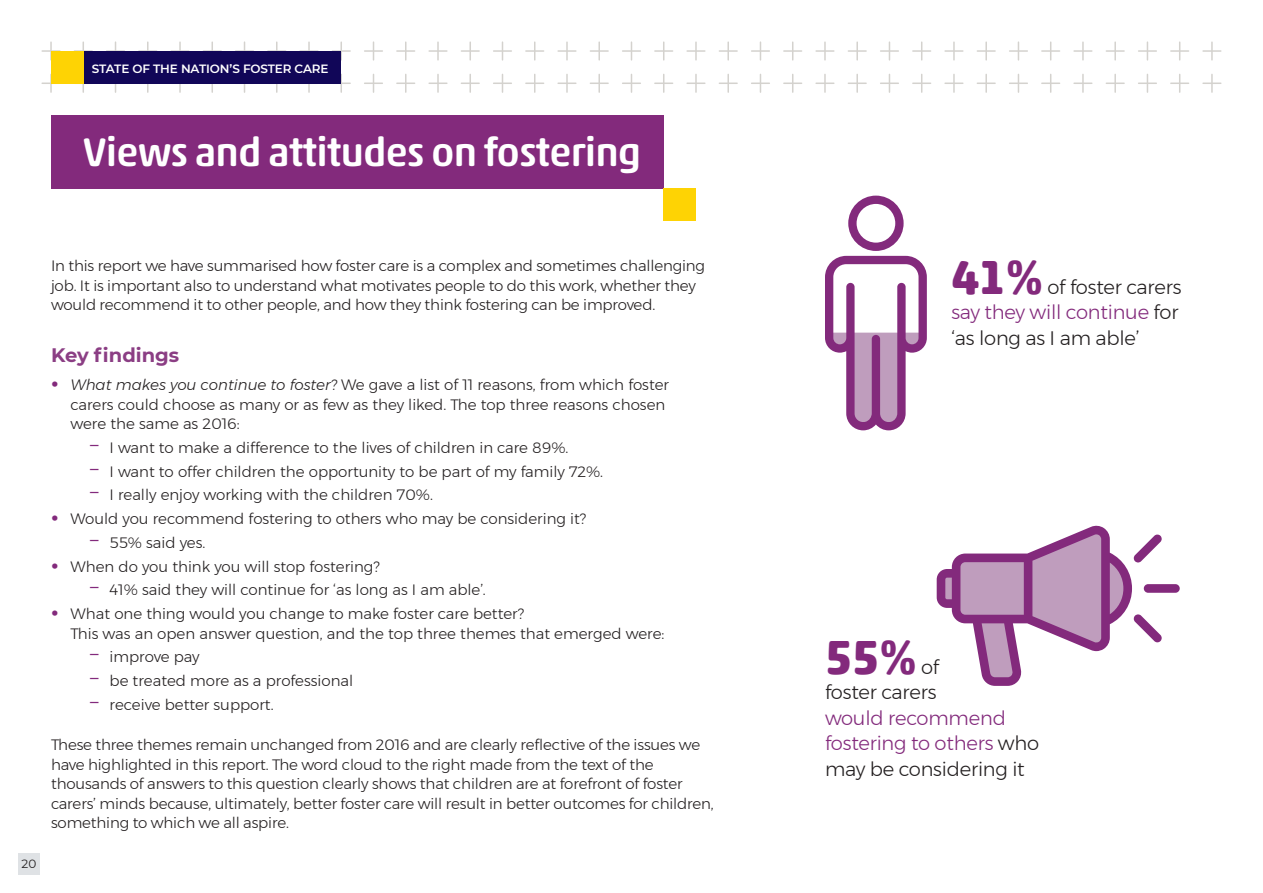
<style>
.page{position:relative;width:1263px;height:893px;background:#fff}
.page>*{position:absolute;margin:0;border:0;box-sizing:border-box;transform-origin:0 0}
.t1{font:700 48px "Akko Rounded Pro";color:#832a7c}
.t2{font:500 40.5px "Akko Rounded Pro";letter-spacing:-.02em;color:#fff}
.t3{font:300 19.5px/25.5px "Montserrat";letter-spacing:-.01em;color:#231f20}
.t4{font:300 19.5px/25.5px "Montserrat";letter-spacing:-.01em;color:#832a7c}
.t5{font:700 19.5px "Montserrat";color:#8b3e84}
.t6{font:300 15px/19.5px "Montserrat";letter-spacing:-.01em;color:#231f20}
.t7{font:600 12px "Montserrat";letter-spacing:-.01em;color:#fff}
.t8{font:12px "Montserrat";color:#231f20}
.s1{font-weight:700;font-size:21px;color:#832a7c}
.s2{font-style:italic}
.s3{font-size:21px;color:#832a7c}
.s4{color:#832a7c}
.s5{color:#231f20}
</style>
<div class="page">
<svg style="left:42px;top:42px;width:18px;height:18px"></svg>
<svg style="left:74px;top:42px;width:18px;height:9px"></svg>
<svg style="left:107px;top:42px;width:17px;height:9px"></svg>
<svg style="left:139px;top:42px;width:18px;height:9px"></svg>
<svg style="left:171px;top:42px;width:18px;height:9px"></svg>
<svg style="left:203px;top:42px;width:18px;height:9px"></svg>
<svg style="left:236px;top:42px;width:17px;height:9px"></svg>
<svg style="left:268px;top:42px;width:18px;height:9px"></svg>
<svg style="left:300px;top:42px;width:18px;height:9px"></svg>
<svg style="left:332px;top:42px;width:18px;height:18px"></svg>
<svg style="left:365px;top:42px;width:17px;height:18px"></svg>
<svg style="left:397px;top:42px;width:18px;height:18px"></svg>
<svg style="left:429px;top:42px;width:18px;height:18px"></svg>
<svg style="left:461px;top:42px;width:18px;height:18px"></svg>
<svg style="left:494px;top:42px;width:17px;height:18px"></svg>
<svg style="left:526px;top:42px;width:18px;height:18px"></svg>
<svg style="left:558px;top:42px;width:18px;height:18px"></svg>
<svg style="left:590px;top:42px;width:18px;height:18px"></svg>
<svg style="left:623px;top:42px;width:17px;height:18px"></svg>
<svg style="left:655px;top:42px;width:18px;height:18px"></svg>
<svg style="left:687px;top:42px;width:18px;height:18px"></svg>
<svg style="left:719px;top:42px;width:18px;height:18px"></svg>
<svg style="left:752px;top:42px;width:17px;height:18px"></svg>
<svg style="left:784px;top:42px;width:18px;height:18px"></svg>
<svg style="left:816px;top:42px;width:18px;height:18px"></svg>
<svg style="left:848px;top:42px;width:18px;height:18px"></svg>
<svg style="left:880px;top:42px;width:18px;height:18px"></svg>
<svg style="left:913px;top:42px;width:17px;height:18px"></svg>
<svg style="left:945px;top:42px;width:18px;height:18px"></svg>
<svg style="left:977px;top:42px;width:18px;height:18px"></svg>
<svg style="left:1009px;top:42px;width:18px;height:18px"></svg>
<svg style="left:1042px;top:42px;width:17px;height:18px"></svg>
<svg style="left:1074px;top:42px;width:18px;height:18px"></svg>
<svg style="left:1106px;top:42px;width:18px;height:18px"></svg>
<svg style="left:1138px;top:42px;width:18px;height:18px"></svg>
<svg style="left:1171px;top:42px;width:17px;height:18px"></svg>
<svg style="left:1203px;top:42px;width:18px;height:18px"></svg>
<svg style="left:42px;top:74px;width:18px;height:18px"></svg>
<svg style="left:74px;top:83px;width:18px;height:9px"></svg>
<svg style="left:107px;top:83px;width:17px;height:9px"></svg>
<svg style="left:139px;top:83px;width:18px;height:9px"></svg>
<svg style="left:171px;top:83px;width:18px;height:9px"></svg>
<svg style="left:203px;top:83px;width:18px;height:9px"></svg>
<svg style="left:236px;top:83px;width:17px;height:9px"></svg>
<svg style="left:268px;top:83px;width:18px;height:9px"></svg>
<svg style="left:300px;top:83px;width:18px;height:9px"></svg>
<svg style="left:332px;top:74px;width:18px;height:18px"></svg>
<svg style="left:365px;top:74px;width:17px;height:18px"></svg>
<svg style="left:397px;top:74px;width:18px;height:18px"></svg>
<svg style="left:429px;top:74px;width:18px;height:18px"></svg>
<svg style="left:461px;top:74px;width:18px;height:18px"></svg>
<svg style="left:494px;top:74px;width:17px;height:18px"></svg>
<svg style="left:526px;top:74px;width:18px;height:18px"></svg>
<svg style="left:558px;top:74px;width:18px;height:18px"></svg>
<svg style="left:590px;top:74px;width:18px;height:18px"></svg>
<svg style="left:623px;top:74px;width:17px;height:18px"></svg>
<svg style="left:655px;top:74px;width:18px;height:18px"></svg>
<svg style="left:687px;top:74px;width:18px;height:18px"></svg>
<svg style="left:719px;top:74px;width:18px;height:18px"></svg>
<svg style="left:752px;top:74px;width:17px;height:18px"></svg>
<svg style="left:784px;top:74px;width:18px;height:18px"></svg>
<svg style="left:816px;top:74px;width:18px;height:18px"></svg>
<svg style="left:848px;top:74px;width:18px;height:18px"></svg>
<svg style="left:880px;top:74px;width:18px;height:18px"></svg>
<svg style="left:913px;top:74px;width:17px;height:18px"></svg>
<svg style="left:945px;top:74px;width:18px;height:18px"></svg>
<svg style="left:977px;top:74px;width:18px;height:18px"></svg>
<svg style="left:1009px;top:74px;width:18px;height:18px"></svg>
<svg style="left:1042px;top:74px;width:17px;height:18px"></svg>
<svg style="left:1074px;top:74px;width:18px;height:18px"></svg>
<svg style="left:1106px;top:74px;width:18px;height:18px"></svg>
<svg style="left:1138px;top:74px;width:18px;height:18px"></svg>
<svg style="left:1171px;top:74px;width:17px;height:18px"></svg>
<svg style="left:1203px;top:74px;width:18px;height:18px"></svg>
<div style="left:51px;top:116px;width:613px;height:73px;background:#832a7c"></div>
<div style="left:664px;top:189px;width:32px;height:32px;background:#fed304"></div>
<svg style="left:825px;top:196px;width:102px;height:234px"></svg>
<div style="left:1144px;top:584px;width:36px;height:9px;background:#832a7c;border-radius:4px"></div>
<svg style="left:937px;top:525px;width:225px;height:161px"></svg>
<div style="left:83px;top:51px;width:258px;height:32px;background:#110658"></div>
<div style="left:51px;top:51px;width:32px;height:32px;background:#fed304"></div>
<div style="left:18px;top:853px;width:22px;height:22px;background:#dfe2e5"></div>
<p class="t7" style="left:92px;top:60px;width:238px">STATE OF THE NATION’S FOSTER CARE</p>
<h2 class="t2" style="left:83px;top:128px;width:560px">Views and attitudes on fostering</h2>
<p class="t8" style="left:22px;top:855px;width:16px">20</p>
<p class="t6" style="left:51px;top:256px;width:655px">In this report we have summarised how foster care is a complex and sometimes challenging job. It is important also to understand what motivates people to do this work, whether they would recommend it to other people, and how they think fostering can be improved.</p>
<h3 class="t5" style="left:51px;top:341px;width:130px">Key findings</h3>
<p class="t6" style="left:71px;top:375px;width:600px;text-indent:-20px"><span class="s1">•</span> <span class="s2">What makes you continue to foster?</span> We gave a list of 11 reasons, from which foster carers could choose as many or as few as they liked. The top three reasons chosen were the same as 2016:</p>
<p class="t6" style="left:90px;top:435px;width:514px;line-height:23.7px"><span class="s3">Ӳ</span> I want to make a difference to the lives of children in care 89%.<br><span class="s3">Ӳ</span> I want to offer children the opportunity to be part of my family 72%.<br><span class="s3">Ӳ</span> I really enjoy working with the children 70%.</p>
<p class="t6" style="left:90px;top:507px;width:498px;line-height:23.7px;text-indent:-39px"><span class="s1">•</span> Would you recommend fostering to others who may be considering it?<br><span class="s3">Ӳ</span> 55% said yes.</p>
<p class="t6" style="left:90px;top:554px;width:397px;line-height:23.7px;text-indent:-39px"><span class="s1">•</span> When do you think you will stop fostering?<br><span class="s3">Ӳ</span> 41% said they will continue for ‘as long as I am able’.</p>
<p class="t6" style="left:71px;top:604px;width:595px;text-indent:-20px"><span class="s1">•</span> What one thing would you change to make foster care better?<br>This was an open answer question, and the top three themes that emerged were:</p>
<p class="t6" style="left:90px;top:645px;width:265px;line-height:23.7px"><span class="s3">Ӳ</span> improve pay<br><span class="s3">Ӳ</span> be treated more as a professional<br><span class="s3">Ӳ</span> receive better support.</p>
<p class="t6" style="left:51px;top:735px;width:664px">These three themes remain unchanged from 2016 and are clearly reflective of the issues we have highlighted in this report. The word cloud to the right made from the text of the thousands of answers to this question clearly shows that children are at forefront of foster carers’ minds because, ultimately, better foster care will result in better outcomes for children, something to which we all aspire.</p>
<h1 class="t1" style="left:951px;top:247px;width:93px">41%</h1>
<h3 class="t3" style="left:951px;top:274px;width:232px;text-indent:96px">of foster carers <span class="s4">say they will continue</span> for ‘as long as I am able’</h3>
<h1 class="t1" style="left:825px;top:627px;width:93px">55%</h1>
<h3 class="t3" style="left:825px;top:654px;width:116px;text-align:right">of<br>foster carers</h3>
<h3 class="t4" style="left:825px;top:705px;width:216px">would recommend fostering to others <span class="s5">who may be considering it</span></h3>
</div>
